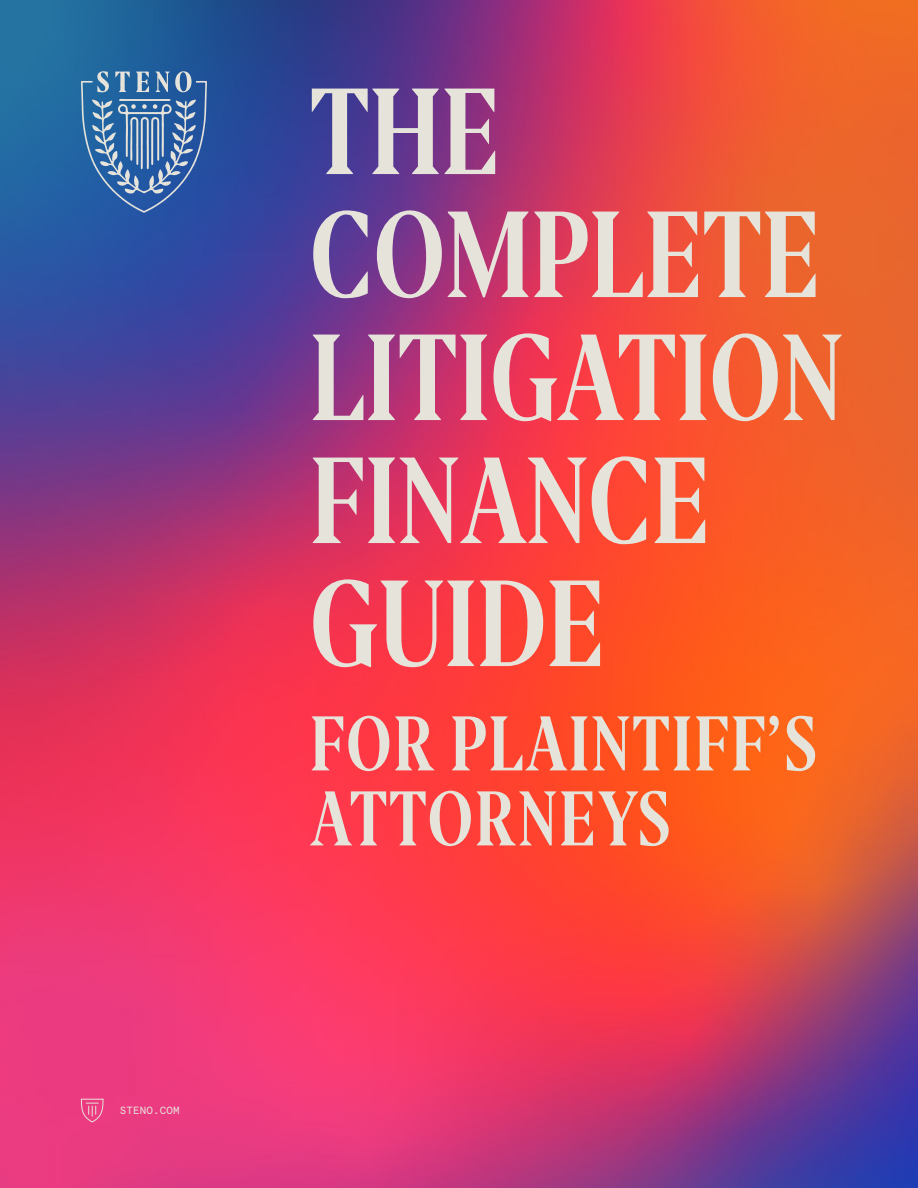
<style>
.page{position:relative;width:918px;height:1188px;background:#fff}
.page>*{position:absolute;margin:0;border:0;box-sizing:border-box;transform-origin:0 0}
.t1{font:700 114px/123px "Editor Condensed";color:#e6e3db}
.t2{font:700 72px "Editor Condensed";letter-spacing:.025em;color:#e6e3db}
.t3{font:10.5px "Apercu Mono";letter-spacing:.015em;color:#e6e3db}
</style>
<div class="page">
<img style="left:0;top:0;width:918px;height:1188px">
<svg style="left:81px;top:1098px;width:23px;height:56px"></svg>
<svg style="left:81px;top:71px;width:126px;height:142px;background:#4b77ad"></svg>
<p class="t3" style="left:120px;top:1104px;width:61px">STENO.COM</p>
<p class="t1" style="left:310px;top:70px;width:535px">THE<br>COMPLETE<br>LITIGATION<br>FINANCE<br>GUIDE</p>
<p class="t2" style="left:310px;top:698px;width:509px">FOR PLAINTIFF’S</p>
<p class="t2" style="left:310px;top:773px;width:362px">ATTORNEYS</p>
</div>
